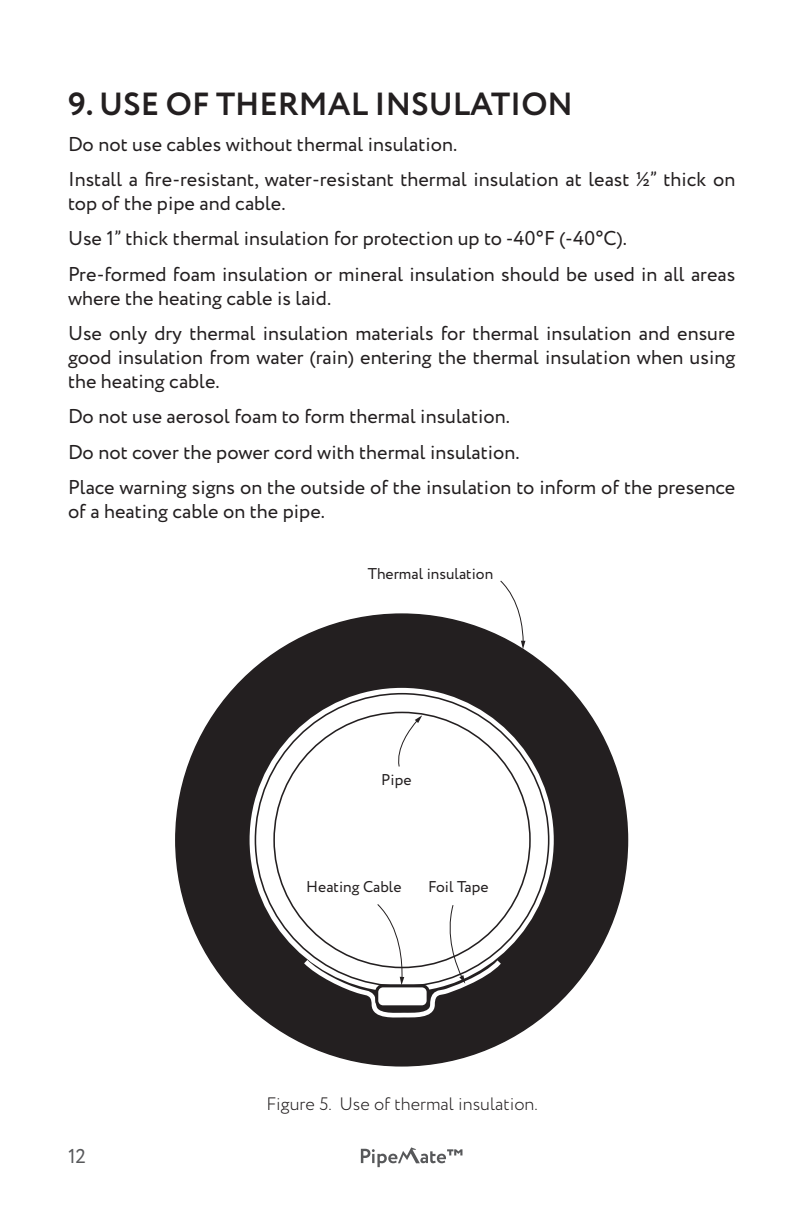
<style>
.page{position:relative;width:792px;height:1224px;background:#fff}
.page>*{position:absolute;margin:0;border:0;box-sizing:border-box;transform-origin:0 0}
.t1{font:700 32px "Circe";color:#231f20}
.t2{font:20px/35.4px "Circe";letter-spacing:-.005em;color:#231f20}
.t3{font:20px "Circe";color:#57585a}
.t4{font:300 18px "Circe";color:#231f20}
.t5{font:15.6px "Circe";color:#231f20}
</style>
<div class="page">
<svg style="left:361px;top:1147px;width:101px;height:20px"></svg>
<div style="left:176px;top:614px;width:451px;height:452px;background:#231f20;border-radius:50%"></div>
<svg style="left:250px;top:688px;width:304px;height:304px;background:#e1e1e1"></svg>
<div style="left:255px;top:694px;width:294px;height:292px;background:#fff;border-radius:50%"></div>
<svg style="left:398px;top:715px;width:24px;height:52px"></svg>
<svg style="left:299px;top:904px;width:207px;height:114px"></svg>
<svg style="left:500px;top:580px;width:25px;height:69px"></svg>
<h1 class="t1" style="left:68px;top:83px;width:506px">9. USE OF THERMAL INSULATION</h1>
<p class="t2" style="left:68px;top:127px;width:669px">Do not use cables without thermal insulation.<br>Install a fire-resistant, water-resistant thermal insulation at least ½” thick on</p>
<p class="t2" style="left:68px;top:186px;width:669px">top of the pipe and cable.<br>Use 1” thick thermal insulation for protection up to -40°F (-40°C).<br>Pre-formed foam insulation or mineral insulation should be used in all areas</p>
<p class="t2" style="left:68px;top:281px;width:669px">where the heating cable is laid.<br>Use only dry thermal insulation materials for thermal insulation and ensure</p>
<p class="t2" style="left:68px;top:346px;width:669px;line-height:24px">good insulation from water (rain) entering the thermal insulation when using the heating cable.</p>
<p class="t2" style="left:68px;top:400px;width:669px">Do not use aerosol foam to form thermal insulation.<br>Do not cover the power cord with thermal insulation.<br>Place warning signs on the outside of the insulation to inform of the presence</p>
<p class="t2" style="left:68px;top:494px;width:259px">of a heating cable on the pipe.</p>
<p class="t5" style="left:368px;top:563px;width:127px">Thermal insulation</p>
<p class="t5" style="left:381px;top:769px;width:32px">Pipe</p>
<p class="t5" style="left:306px;top:877px;width:97px">Heating Cable</p>
<p class="t5" style="left:428px;top:877px;width:62px">Foil Tape</p>
<p class="t3" style="left:68px;top:1143px;width:20px">12</p>
<p class="t4" style="left:266px;top:1092px;width:273px">Figure 5. Use of thermal insulation.</p>
</div>
